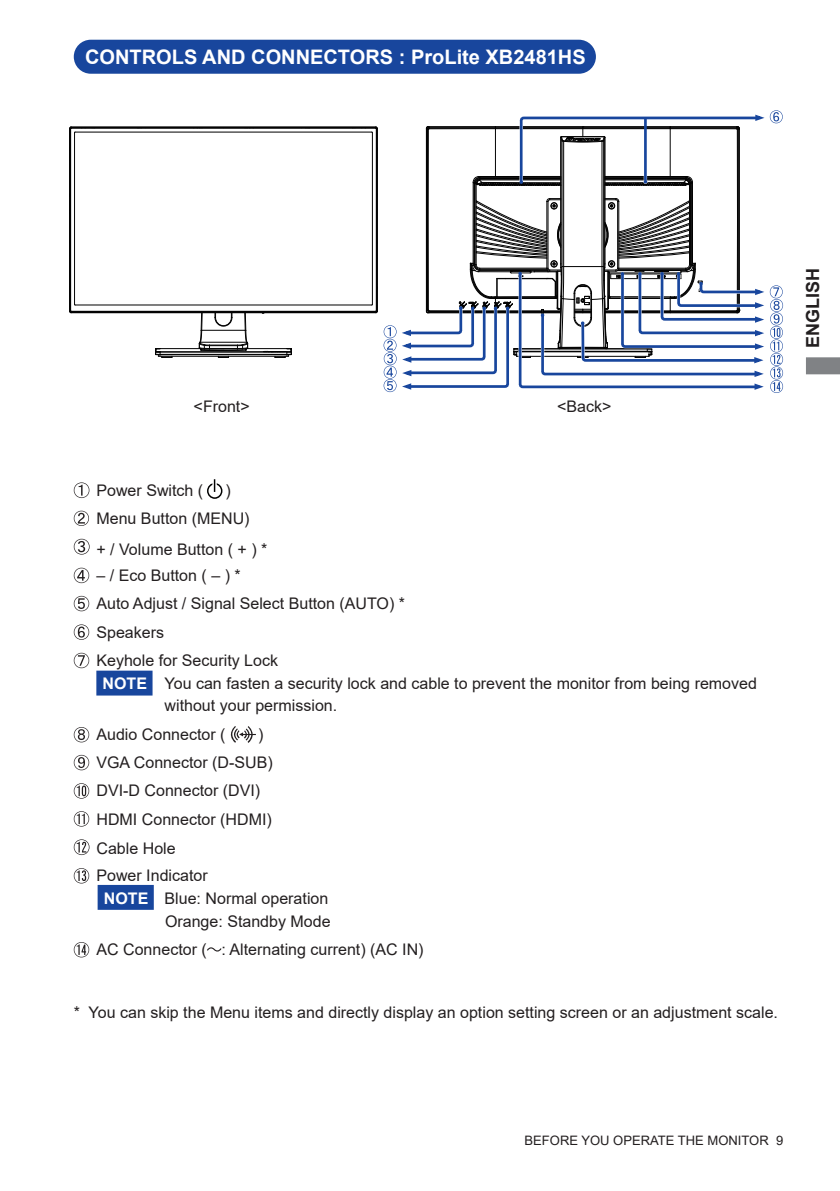
<style>
.page{position:relative;width:840px;height:1191px;background:#fff}
.page>*{position:absolute;margin:0;border:0;box-sizing:border-box;transform-origin:0 0}
.t1{font:700 20px "Arial";color:#fff}
.t2{font:700 18px "Arial";color:#231f20}
.t3{font:16px/28.4px "Arial";color:#231f20}
.t4{font:700 16px "Arial";color:#fff}
.t5{font:13px "Arial";color:#231f20}
</style>
<div class="page">
<svg style="left:806px;top:357px;width:33px;height:17px"></svg>
<div style="left:75px;top:41px;width:519px;height:32px;background:#18469d;border-radius:16px"></div>
<div style="left:74px;top:40px;width:521px;height:34px;border:2px solid #18469d;border-radius:16px"></div>
<svg style="left:74px;top:482px;width:15px;height:16px"></svg>
<svg style="left:74px;top:511px;width:15px;height:15px"></svg>
<svg style="left:74px;top:539px;width:15px;height:15px"></svg>
<svg style="left:74px;top:568px;width:15px;height:15px"></svg>
<svg style="left:74px;top:596px;width:15px;height:15px"></svg>
<svg style="left:74px;top:624px;width:15px;height:16px"></svg>
<svg style="left:74px;top:653px;width:15px;height:15px"></svg>
<svg style="left:74px;top:727px;width:15px;height:15px"></svg>
<svg style="left:230px;top:726px;width:26px;height:17px"></svg>
<svg style="left:74px;top:755px;width:15px;height:15px"></svg>
<svg style="left:74px;top:783px;width:15px;height:15px"></svg>
<svg style="left:74px;top:811px;width:15px;height:15px"></svg>
<svg style="left:74px;top:839px;width:15px;height:16px"></svg>
<svg style="left:207px;top:947px;width:14px;height:4px"></svg>
<div style="left:207px;top:483px;width:15px;height:16px;border:1px solid #000;border-radius:50%"></div>
<svg style="left:212px;top:479px;width:5px;height:13px"></svg>
<svg style="left:214px;top:479px;width:1px;height:13px"></svg>
<div style="left:96px;top:670px;width:56px;height:25px;background:#18469d;border:2px solid #18469d"></div>
<hr style="left:69px;top:128px;width:1px;height:183px;background:#030303">
<hr style="left:74px;top:133px;width:1px;height:171px;background:#030303">
<hr style="left:71px;top:312px;width:304px;height:1px;background:#030303">
<hr style="left:71px;top:311px;width:304px;height:1px;background:#030303">
<hr style="left:75px;top:305px;width:296px;height:1px;background:#030303">
<hr style="left:75px;top:132px;width:296px;height:1px;background:#030303">
<hr style="left:71px;top:128px;width:304px;height:1px;background:#030303">
<hr style="left:70px;top:161px;width:1px;height:33px;background:#030303">
<svg style="left:69px;top:127px;width:26px;height:34px"></svg>
<hr style="left:95px;top:127px;width:42px;height:1px;background:#030303">
<hr style="left:145px;top:127px;width:48px;height:1px;background:#030303">
<svg style="left:193px;top:127px;width:60px;height:1px"></svg>
<hr style="left:253px;top:127px;width:48px;height:1px;background:#030303">
<hr style="left:309px;top:127px;width:43px;height:1px;background:#030303">
<svg style="left:69px;top:194px;width:51px;height:119px"></svg>
<hr style="left:158px;top:356px;width:130px;height:1px;background:#030303">
<hr style="left:160px;top:354px;width:127px;height:1px;background:#030303">
<hr style="left:160px;top:352px;width:127px;height:1px;background:#030303">
<hr style="left:160px;top:351px;width:127px;height:1px;background:#030303">
<hr style="left:246px;top:348px;width:41px;height:1px;background:#030303">
<hr style="left:160px;top:348px;width:40px;height:1px;background:#030303">
<svg style="left:155px;top:348px;width:17px;height:10px"></svg>
<svg style="left:263px;top:348px;width:29px;height:10px"></svg>
<svg style="left:199px;top:313px;width:49px;height:45px"></svg>
<svg style="left:352px;top:110px;width:430px;height:283px"></svg>
<div style="left:98px;top:885px;width:56px;height:25px;background:#18469d;border:2px solid #18469d"></div>
<svg style="left:74px;top:942px;width:15px;height:15px"></svg>
<svg style="left:74px;top:868px;width:15px;height:15px"></svg>
<p class="t1" style="left:85px;top:43px;width:502px">CONTROLS AND CONNECTORS : ProLite XB2481HS</p>
<p class="t3" style="left:193px;top:392px;width:58px">&lt;Front&gt;</p>
<p class="t3" style="left:557px;top:392px;width:56px">&lt;Back&gt;</p>
<p class="t3" style="left:96px;top:476px;width:154px;text-indent:129px">)<br>Menu Button (MENU)</p>
<p class="t3" style="left:96px;top:534px;width:172px">+ / Volume Button ( + ) *</p>
<p class="t3" style="left:96px;top:561px;width:310px">– / Eco Button ( – ) *<br>Auto Adjust / Signal Select Button (AUTO) *<br>Speakers<br>Keyhole for Security Lock</p>
<p class="t3" style="left:164px;top:671px;width:593px;line-height:22.6px">You can fasten a security lock and cable to prevent the monitor from being removed without your permission.</p>
<p class="t3" style="left:96px;top:720px;width:130px">Audio Connector (</p>
<p class="t3" style="left:96px;top:476px;width:108px">Power Switch (</p>
<p class="t4" style="left:102px;top:672px;width:46px">NOTE</p>
<p class="t3" style="left:96px;top:720px;width:178px;text-indent:161px">)<br>VGA Connector (D-SUB)<br>DVI-D Connector (DVI)<br>HDMI Connector (HDMI)<br>Cable Hole</p>
<p class="t3" style="left:164px;top:864px;width:167px;line-height:22.6px;text-indent:-68px">Power Indicator<br>Blue: Normal operation<br>Orange: Standby Mode</p>
<p class="t3" style="left:96px;top:935px;width:328px">AC Connector ( : Alternating current) (AC IN)</p>
<p class="t4" style="left:104px;top:887px;width:46px">NOTE</p>
<p class="t3" style="left:74px;top:998px;width:705px">* You can skip the Menu items and directly display an option setting screen or an adjustment scale.</p>
<p class="t2" style="left:799px;top:348px;width:82px;rotate:-90deg">ENGLISH</p>
<p class="t5" style="left:524px;top:1131px;width:260px">BEFORE YOU OPERATE THE MONITOR 9</p>
</div>
